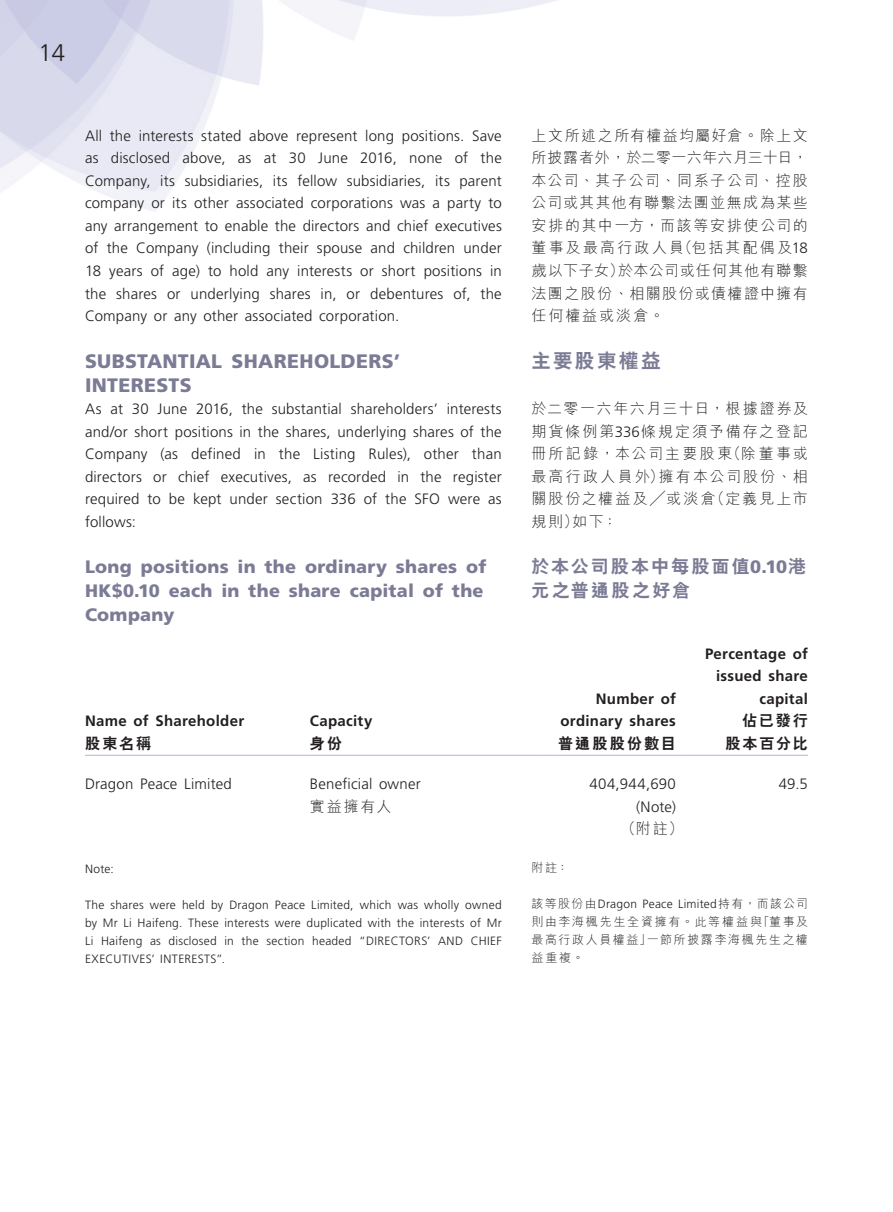
<style>
.page{position:relative;width:893px;height:1212px;background:#fff}
.page>*{position:absolute;margin:0;border:0;box-sizing:border-box;transform-origin:0 0}
.t1{font:300 24px "Frutiger LT Std";color:#231f20}
._03_H1{font:900 19.5px/24px "Frutiger LT Std";letter-spacing:.015em;color:#7b7b95}
._03_H1-2{font:800 19.5px "C Hei 2 HK";letter-spacing:.125em;color:#7b7b95}
._04___H2{font:900 18px/24px "Frutiger LT Std";letter-spacing:.015em;color:#7b7b95}
._04___H2-2{font:800 18px/24px "C Hei 2 HK";letter-spacing:.115em;color:#7b7b95}
._11_P0{font:300 15px/22.5px "Frutiger LT Std";letter-spacing:.01em;color:#231f20;text-align:justify}
._11_P0-2{font:300 15px/22.5px "M Hei HK";letter-spacing:.095em;color:#231f20;text-align:justify}
._01_Body_Text{font:300 15px/22.5px "M Hei HK";letter-spacing:.145em;color:#231f20;text-align:justify}
._31_table_tab_6pt{font:700 15px/22.5px "Frutiger LT Std";letter-spacing:.02em;color:#231f20;text-align:right}
._15_Table_Stub{font:300 15px "Frutiger LT Std";letter-spacing:.01em;color:#231f20}
._15_Table_Stub-2{font:700 15px "Frutiger LT Std";letter-spacing:.02em;color:#231f20}
._31_table_tab_6pt-2{font:300 15px/22.5px "Frutiger LT Std";letter-spacing:.03em;color:#231f20;text-align:right}
._31_table_tab_6pt-3{font:800 15px/22.5px "C Hei 2 HK";letter-spacing:.14em;color:#231f20;text-align:right}
._15_Table_Stub-3{font:800 15px "C Hei 2 HK";letter-spacing:.145em;color:#231f20}
._15_Table_Stub-4{font:300 15px "M Hei HK";letter-spacing:.12em;color:#231f20}
._31_table_tab_6pt-4{font:300 15px "M Hei HK";color:#231f20}
._25_P0__Note{font:300 12px/18px "Frutiger LT Std";letter-spacing:.03em;color:#231f20;text-align:justify}
._25_P0__Note-2{font:300 12px/18px "M Hei HK";letter-spacing:.135em;color:#231f20;text-align:justify}
._21_IN0__Note{font:300 12px "M Hei HK";color:#231f20}
.s1{font-family:"Frutiger LT Std"}
.s2{font-family:"Frutiger LT Std";font-weight:900}
</style>
<div class="page">
<hr style="left:85px;top:755px;width:216px;height:1px;background:#b7b7da">
<hr style="left:310px;top:755px;width:234px;height:1px;background:#b7b7da">
<hr style="left:553px;top:755px;width:123px;height:1px;background:#b7b7da">
<hr style="left:685px;top:755px;width:123px;height:1px;background:#b7b7da">
<h1 class="t1" style="left:38px;top:39px;width:28px">14</h1>
<p class="_11_P0" style="left:85px;top:125px;width:418px">All the interests stated above represent long positions. Save as disclosed above, as at 30 June 2016, none of the Company, its subsidiaries, its fellow subsidiaries, its parent company or its other associated corporations was a party to any arrangement to enable the directors and chief executives of the Company (including their spouse and children under 18 years of age) to hold any interests or short positions in the shares or underlying shares in, or debentures of, the Company or any other associated corporation.</p>
<p class="_03_H1" style="left:85px;top:349px;width:317px">SUBSTANTIAL SHAREHOLDERS’<br>INTERESTS</p>
<p class="_11_P0" style="left:85px;top:398px;width:418px">As at 30 June 2016, the substantial shareholders’ interests and/or short positions in the shares, underlying shares of the Company (as defined in the Listing Rules), other than directors or chief executives, as recorded in the register required to be kept under section 336 of the SFO were as follows:</p>
<p class="_04___H2" style="left:85px;top:555px;width:403px">Long positions in the ordinary shares of<br>HK$0.10 each in the share capital of the<br>Company</p>
<p class="_15_Table_Stub-2" style="left:85px;top:712px;width:161px">Name of Shareholder</p>
<p class="_15_Table_Stub-3" style="left:85px;top:733px;width:68px">股東名稱</p>
<p class="_15_Table_Stub-2" style="left:310px;top:712px;width:64px">Capacity</p>
<p class="_15_Table_Stub-3" style="left:310px;top:733px;width:34px">身份</p>
<p class="_15_Table_Stub" style="left:85px;top:775px;width:148px">Dragon Peace Limited</p>
<p class="_15_Table_Stub" style="left:310px;top:775px;width:112px">Beneficial owner</p>
<p class="_15_Table_Stub-4" style="left:310px;top:795px;width:83px">實益擁有人</p>
<p class="_25_P0__Note" style="left:85px;top:860px;width:30px">Note:</p>
<p class="_25_P0__Note" style="left:85px;top:896px;width:418px">The shares were held by Dragon Peace Limited, which was wholly owned by Mr Li Haifeng. These interests were duplicated with the interests of Mr Li Haifeng as disclosed in the section headed “DIRECTORS’ AND CHIEF EXECUTIVES’ INTERESTS”.</p>
<p class="_11_P0-2" style="left:531px;top:124px;width:278px">上文所述之所有權益均屬好倉。除上文所披露者外，於二零一六年六月三十日，本公司、其子公司、同系子公司、控股公司或其其他有聯繫法團並無成為某些安排的其中一方，而該等安排使公司的董事及最高行政人員（包括其配偶及<span class="s1">18</span>歲以下子女）於本公司或任何其他有聯繫法團之股份、相關股份或債權證中擁有任何權益或淡倉。</p>
<p class="_03_H1-2" style="left:531px;top:347px;width:131px">主要股東權益</p>
<p class="_01_Body_Text" style="left:531px;top:397px;width:278px">於二零一六年六月三十日，根據證券及期貨條例第<span class="s1">336</span>條規定須予備存之登記冊所記錄，本公司主要股東（除董事或最高行政人員外）擁有本公司股份、相關股份之權益及╱或淡倉（定義見上市規則）如下：</p>
<p class="_04___H2-2" style="left:531px;top:554px;width:276px">於本公司股本中每股面值<span class="s2">0.10</span>港元之普通股之好倉</p>
<p class="_31_table_tab_6pt" style="left:560px;top:687px;width:117px">Number of ordinary shares</p>
<p class="_31_table_tab_6pt-3" style="left:558px;top:732px;width:119px">普通股股份數目</p>
<p class="_31_table_tab_6pt-2" style="left:589px;top:773px;width:88px">404,944,690 (Note)</p>
<p class="_31_table_tab_6pt-4" style="left:621px;top:818px;width:64px">（附註）</p>
<p class="_31_table_tab_6pt" style="left:705px;top:642px;width:104px">Percentage of issued share capital</p>
<p class="_31_table_tab_6pt-3" style="left:725px;top:710px;width:84px">佔已發行股本百分比</p>
<p class="_31_table_tab_6pt-2" style="left:779px;top:773px;width:31px">49.5</p>
<p class="_21_IN0__Note" style="left:531px;top:859px;width:38px">附註：</p>
<p class="_25_P0__Note-2" style="left:531px;top:894px;width:278px">該等股份由<span class="s1">Dragon Peace Limited</span>持有，而該公司則由李海楓先生全資擁有。此等權益與「董事及最高行政人員權益」一節所披露李海楓先生之權益重複。</p>
</div>
